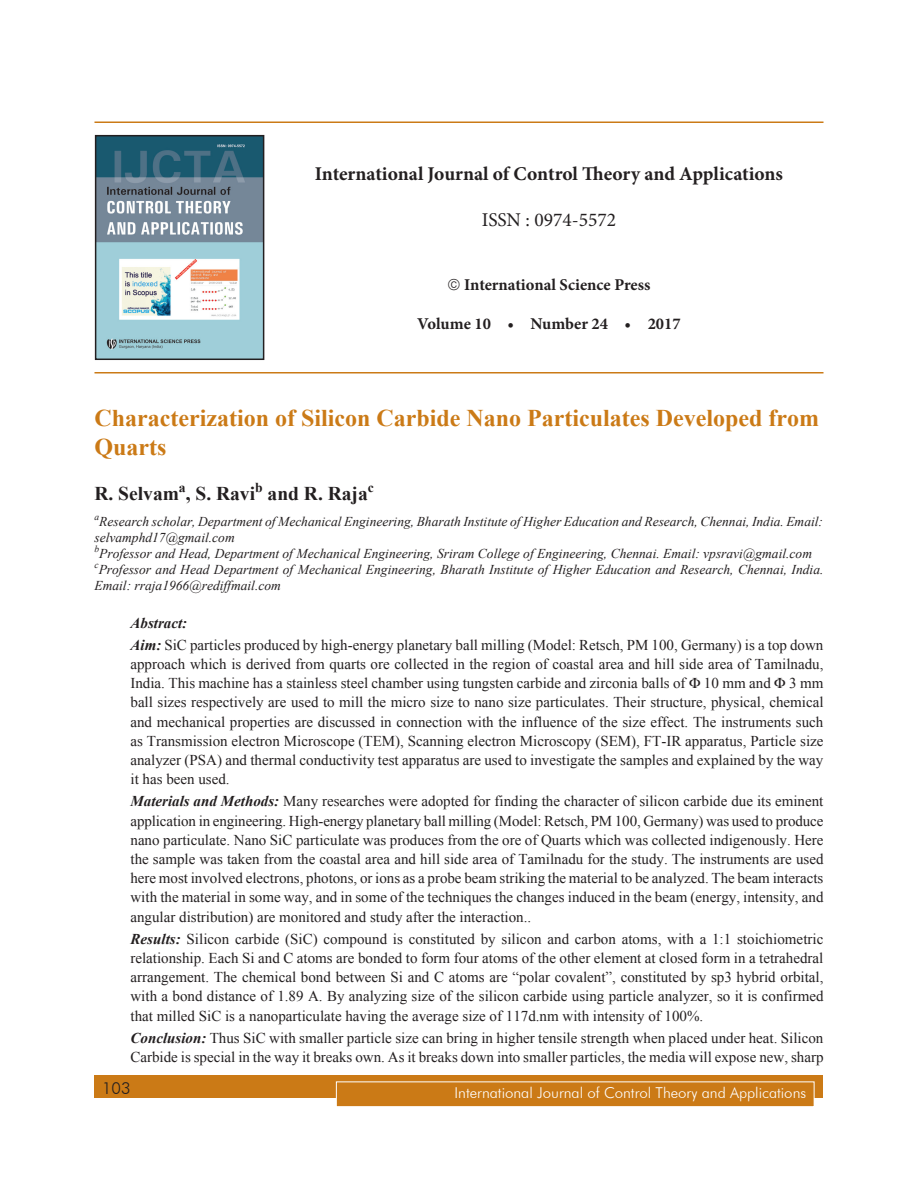
<style>
.page{position:relative;width:918px;height:1188px;background:#fff}
.page>*{position:absolute;margin:0;border:0;box-sizing:border-box;transform-origin:0 0}
.Chapter_Name{font:700 24px/28.8px "Times New Roman";color:#cb7a16}
.t1{font:700 19.5px "Minion Pro";letter-spacing:-.005em;color:#231f20}
.Author_Name{font:700 19.5px "Times New Roman";color:#231f20}
.t2{font:19.5px "Minion Pro";color:#231f20}
.t3{font:700 16.5px "Minion Pro";color:#231f20}
.t4{font:300 16.5px "Futura BT";color:#231f20}
.Abstract_Body_text{font:15px/19.2px "Times New Roman";color:#231f20;text-align:justify}
.t5{font:300 15px "Futura BT";color:#fff}
.Abstract_Body_text-2{font:italic 700 15px "Times New Roman";color:#231f20}
.Author_Name-2{font:700 13.65px "Times New Roman";color:#231f20}
.Author_Footnote{font:italic 13.5px/16.2px "Times New Roman";color:#231f20}
.Author_Footnote-2{font:italic 9.45px "Times New Roman";color:#231f20}
.s1{font-weight:700;font-style:italic}
</style>
<div class="page">
<div style="left:94px;top:1076px;width:730px;height:22px;background:#cb7a16"></div>
<div style="left:336px;top:1082px;width:478px;height:25px;background:#cb7a16"></div>
<div style="left:336px;top:1082px;width:478px;height:25px;border:1px solid #fff"></div>
<hr style="left:94px;top:122px;width:730px;height:1px;background:#cb7a16">
<hr style="left:94px;top:372px;width:730px;height:2px;background:#cb7a16">
<img style="left:98px;top:138px;width:163px;height:219px">
<div style="left:95px;top:135px;width:169px;height:225px;border:2px solid #231f20"></div>
<p class="t1" style="left:315px;top:160px;width:470px">International Journal of Control Theory and Applications</p>
<p class="t2" style="left:482px;top:207px;width:136px">ISSN : 0974-5572</p>
<p class="t3" style="left:464px;top:273px;width:188px">International Science Press</p>
<p class="t3" style="left:417px;top:312px;width:265px">Volume 10 • Number 24 • 2017</p>
<p class="Chapter_Name" style="left:94px;top:403px;width:726px">Characterization of Silicon Carbide Nano Particulates Developed from<br>Quarts</p>
<p class="Author_Name" style="left:94px;top:480px;width:162px">R. Selvam , S. Ravi</p>
<p class="Author_Name-2" style="left:179px;top:478px;width:8px">a</p>
<p class="Author_Name-2" style="left:255px;top:478px;width:9px">b</p>
<p class="Author_Name" style="left:268px;top:480px;width:102px">and R. Raja</p>
<p class="Author_Name-2" style="left:368px;top:478px;width:8px">c</p>
<p class="Author_Footnote" style="left:94px;top:513px;width:730px"><sup>a</sup>Research scholar, Department of Mechanical Engineering, Bharath Institute of Higher Education and Research, Chennai, India. Email: selvamphd17@gmail.com<br><sup>b</sup>Professor and Head, Department of Mechanical Engineering, Sriram College of Engineering, Chennai. Email: vpsravi@gmail.com</p>
<p class="Author_Footnote-2" style="left:94px;top:559px;width:6px">c</p>
<p class="Author_Footnote" style="left:94px;top:561px;width:731px;text-indent:4px">Professor and Head Department of Mechanical Engineering, Bharath Institute of Higher Education and Research, Chennai, India.<br>Email: rraja1966@rediffmail.com</p>
<p class="Abstract_Body_text-2" style="left:130px;top:612px;width:58px">Abstract:</p>
<p class="Abstract_Body_text" style="left:130px;top:635px;width:695px"><span class="s1">Aim:</span> SiC particles produced by high-energy planetary ball milling (Model: Retsch, PM 100, Germany) is a top down approach which is derived from quarts ore collected in the region of coastal area and hill side area of Tamilnadu, India. This machine has a stainless steel chamber using tungsten carbide and zirconia balls of 10 mm and 3 mm ball sizes respectively are used to mill the micro size to nano size particulates. Their structure, physical, chemical and mechanical properties are discussed in connection with the influence of the size effect. The instruments such as Transmission electron Microscope (TEM), Scanning electron Microscopy (SEM), FT-IR apparatus, Particle size analyzer (PSA) and thermal conductivity test apparatus are used to investigate the samples and explained by the way it has been used.</p>
<p class="Abstract_Body_text" style="left:131px;top:792px;width:695px"><span class="s1">Materials and Methods:</span> Many researches were adopted for finding the character of silicon carbide due its eminent application in engineering. High-energy planetary ball milling (Model: Retsch, PM 100, Germany) was used to produce nano particulate. Nano SiC particulate was produces from the ore of Quarts which was collected indigenously. Here the sample was taken from the coastal area and hill side area of Tamilnadu for the study. The instruments are used here most involved electrons, photons, or ions as a probe beam striking the material to be analyzed. The beam interacts with the material in some way, and in some of the techniques the changes induced in the beam (energy, intensity, and angular distribution) are monitored and study after the interaction..</p>
<p class="Abstract_Body_text" style="left:131px;top:929px;width:695px"><span class="s1">Results:</span> Silicon carbide (SiC) compound is constituted by silicon and carbon atoms, with a 1:1 stoichiometric relationship. Each Si and C atoms are bonded to form four atoms of the other element at closed form in a tetrahedral arrangement. The chemical bond between Si and C atoms are “polar covalent”, constituted by sp3 hybrid orbital, with a bond distance of 1.89 A. By analyzing size of the silicon carbide using particle analyzer, so it is confirmed that milled SiC is a nanoparticulate having the average size of 117d.nm with intensity of 100%.</p>
<p class="Abstract_Body_text" style="left:131px;top:1028px;width:695px"><span class="s1">Conclusion:</span> Thus SiC with smaller particle size can bring in higher tensile strength when placed under heat. Silicon<br>Carbide is special in the way it breaks own. As it breaks down into smaller particles, the media will expose new, sharp</p>
<p class="t4" style="left:102px;top:1078px;width:30px">103</p>
<p class="t5" style="left:455px;top:1084px;width:353px">International Journal of Control Theory and Applications</p>
</div>
